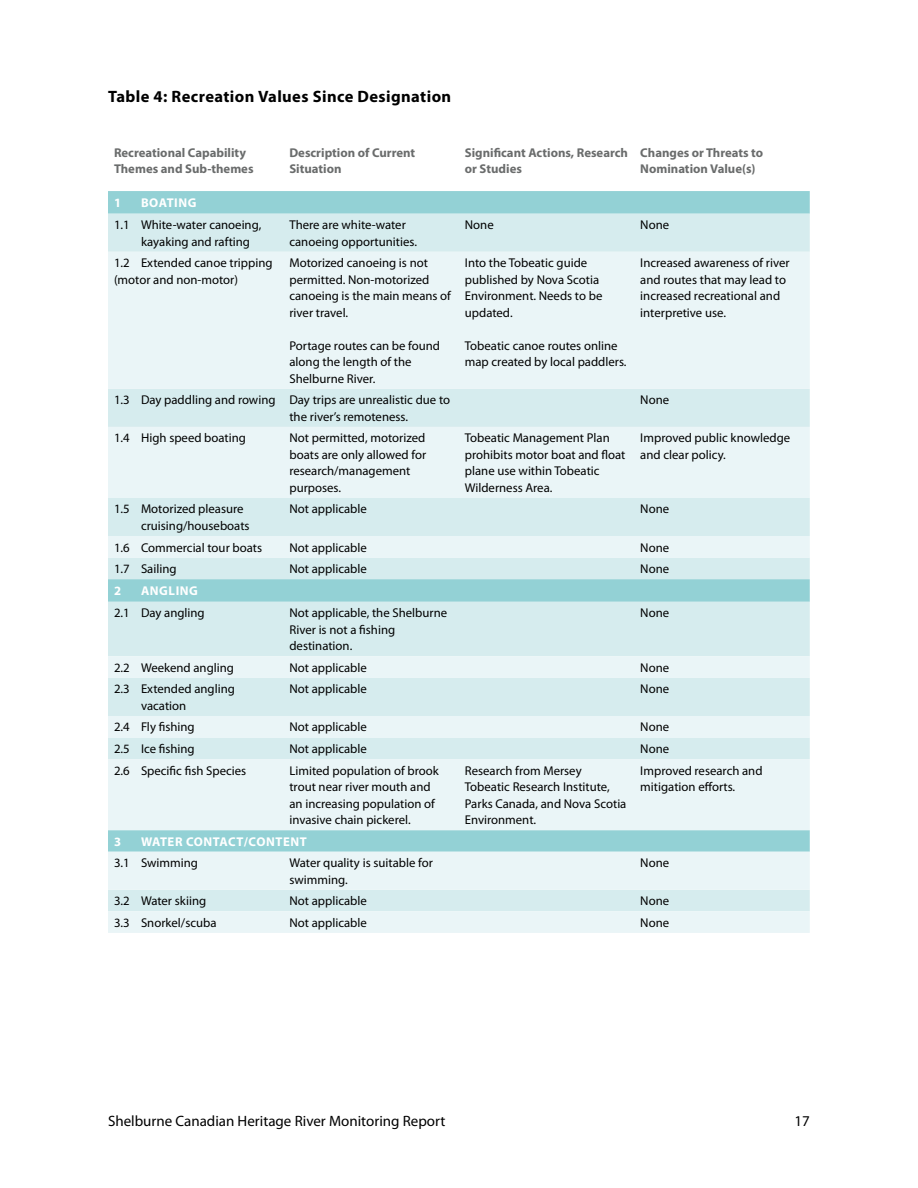
<style>
.page{position:relative;width:918px;height:1188px;background:#fff}
.page>*{position:absolute;margin:0;border:0;box-sizing:border-box;transform-origin:0 0}
.t1{font:700 16.5px "Myriad Pro";letter-spacing:.025em;color:#000}
.t2{font:15px "Myriad Pro";color:#000}
.t3{font:12.75px/16.5px "Myriad Pro";color:#000}
.t4{font:700 12.75px/16.5px "Myriad Pro";color:#6a6c6c}
.t5{font:700 12.75px "Myriad Pro";letter-spacing:.045em;color:#fff}
</style>
<div class="page">
<div style="left:108px;top:191px;width:702px;height:23px;background:#93d1d5"></div>
<div style="left:108px;top:214px;width:702px;height:38px;background:#d6ecee"></div>
<svg style="left:108px;top:252px;width:702px;height:681px;background:#ddeff1"></svg>
<p class="t1" style="left:108px;top:86px;width:345px">Table 4: Recreation Values Since Designation</p>
<p class="t4" style="left:114px;top:144px;width:141px">Recreational Capability<br>Themes and Sub-themes</p>
<p class="t4" style="left:289px;top:144px;width:127px">Description of Current<br>Situation</p>
<p class="t4" style="left:465px;top:144px;width:165px">Significant Actions, Research or Studies</p>
<p class="t4" style="left:640px;top:144px;width:124px">Changes or Threats to<br>Nomination Value(s)</p>
<p class="t5" style="left:114px;top:194px;width:9px">1</p>
<p class="t5" style="left:141px;top:194px;width:57px">BOATING</p>
<p class="t3" style="left:141px;top:217px;width:122px;text-indent:-27px">1.1 White-water canoeing, kayaking and rafting</p>
<p class="t3" style="left:289px;top:217px;width:129px">There are white-water canoeing opportunities.</p>
<p class="t3" style="left:465px;top:217px;width:30px">None</p>
<p class="t3" style="left:640px;top:217px;width:30px">None</p>
<p class="t3" style="left:114px;top:255px;width:160px">1.2 Extended canoe tripping (motor and non-motor)</p>
<p class="t3" style="left:289px;top:255px;width:163px">Motorized canoeing is not permitted. Non-motorized canoeing is the main means of river travel.</p>
<p class="t3" style="left:289px;top:337px;width:152px">Portage routes can be found along the length of the<br>Shelburne River.</p>
<p class="t3" style="left:640px;top:255px;width:151px">Increased awareness of river and routes that may lead to increased recreational and interpretive use.</p>
<p class="t3" style="left:465px;top:255px;width:139px">Into the Tobeatic guide published by Nova Scotia<br>Environment. Needs to be updated.</p>
<p class="t3" style="left:465px;top:337px;width:163px">Tobeatic canoe routes online map created by local paddlers.</p>
<p class="t3" style="left:289px;top:392px;width:162px;text-indent:-175px">1.3 Day paddling and rowing Day trips are unrealistic due to the river’s remoteness.</p>
<p class="t3" style="left:640px;top:392px;width:30px">None</p>
<p class="t3" style="left:114px;top:430px;width:134px">1.4 High speed boating</p>
<p class="t3" style="left:289px;top:430px;width:138px">Not permitted, motorized boats are only allowed for research/management purposes.</p>
<p class="t3" style="left:465px;top:430px;width:162px">Tobeatic Management Plan prohibits motor boat and float plane use within Tobeatic<br>Wilderness Area.</p>
<p class="t3" style="left:640px;top:430px;width:151px">Improved public knowledge and clear policy.</p>
<p class="t3" style="left:141px;top:501px;width:110px;text-indent:-27px">1.5 Motorized pleasure cruising/houseboats</p>
<p class="t3" style="left:289px;top:501px;width:79px">Not applicable</p>
<p class="t3" style="left:640px;top:501px;width:30px">None</p>
<p class="t3" style="left:114px;top:539px;width:150px">1.6 Commercial tour boats</p>
<p class="t3" style="left:289px;top:539px;width:79px">Not applicable</p>
<p class="t3" style="left:640px;top:539px;width:30px">None</p>
<p class="t3" style="left:114px;top:560px;width:64px">1.7 Sailing</p>
<p class="t3" style="left:289px;top:560px;width:79px">Not applicable</p>
<p class="t3" style="left:640px;top:560px;width:30px">None</p>
<p class="t5" style="left:114px;top:582px;width:9px">2</p>
<p class="t5" style="left:141px;top:582px;width:58px">ANGLING</p>
<p class="t3" style="left:114px;top:605px;width:92px">2.1 Day angling</p>
<p class="t3" style="left:289px;top:605px;width:159px">Not applicable, the Shelburne<br>River is not a fishing destination.</p>
<p class="t3" style="left:640px;top:605px;width:30px">None</p>
<p class="t3" style="left:114px;top:659px;width:122px">2.2 Weekend angling</p>
<p class="t3" style="left:289px;top:659px;width:79px">Not applicable</p>
<p class="t3" style="left:640px;top:659px;width:30px">None</p>
<p class="t3" style="left:141px;top:681px;width:95px;text-indent:-27px">2.3 Extended angling vacation</p>
<p class="t3" style="left:289px;top:681px;width:79px">Not applicable</p>
<p class="t3" style="left:640px;top:681px;width:30px">None</p>
<p class="t3" style="left:114px;top:719px;width:82px">2.4 Fly fishing</p>
<p class="t3" style="left:289px;top:719px;width:79px">Not applicable</p>
<p class="t3" style="left:640px;top:719px;width:30px">None</p>
<p class="t3" style="left:114px;top:740px;width:82px">2.5 Ice fishing</p>
<p class="t3" style="left:289px;top:740px;width:79px">Not applicable</p>
<p class="t3" style="left:640px;top:740px;width:30px">None</p>
<p class="t3" style="left:114px;top:762px;width:134px">2.6 Specific fish Species</p>
<p class="t3" style="left:289px;top:762px;width:151px">Limited population of brook trout near river mouth and an increasing population of invasive chain pickerel.</p>
<p class="t3" style="left:465px;top:762px;width:163px">Research from Mersey<br>Tobeatic Research Institute,<br>Parks Canada, and Nova Scotia<br>Environment.</p>
<p class="t3" style="left:640px;top:762px;width:124px">Improved research and mitigation efforts.</p>
<p class="t5" style="left:114px;top:833px;width:9px">3</p>
<p class="t5" style="left:141px;top:833px;width:167px">WATER CONTACT/CONTENT</p>
<p class="t3" style="left:114px;top:854px;width:86px">3.1 Swimming</p>
<p class="t3" style="left:289px;top:854px;width:145px">Water quality is suitable for swimming.</p>
<p class="t3" style="left:640px;top:854px;width:30px">None</p>
<p class="t3" style="left:114px;top:893px;width:94px">3.2 Water skiing</p>
<p class="t3" style="left:289px;top:893px;width:79px">Not applicable</p>
<p class="t3" style="left:640px;top:893px;width:30px">None</p>
<p class="t3" style="left:114px;top:914px;width:104px">3.3 Snorkel/scuba</p>
<p class="t3" style="left:289px;top:914px;width:79px">Not applicable</p>
<p class="t3" style="left:640px;top:914px;width:30px">None</p>
<p class="t2" style="left:108px;top:1111px;width:339px">Shelburne Canadian Heritage River Monitoring Report</p>
<p class="t2" style="left:795px;top:1111px;width:17px">17</p>
</div>
